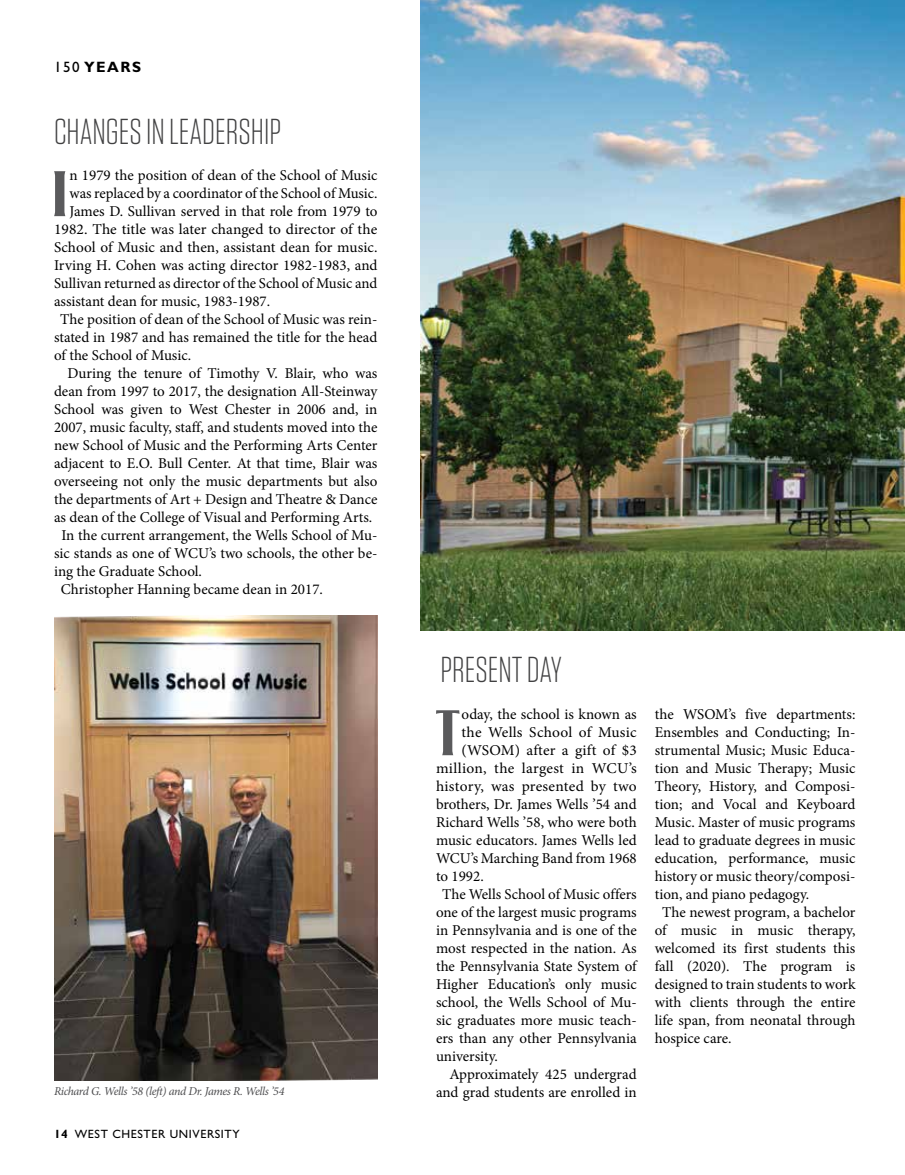
<style>
.page{position:relative;width:905px;height:1175px;background:#fff}
.page>*{position:absolute;margin:0;border:0;box-sizing:border-box;transform-origin:0 0}
.t1{font:75.45px "LHF Signmaker 2";color:#5a5a5c}
.t2{font:300 36px "Tungsten";color:#414142}
.t3{font:15px "Minion Pro";color:#000}
.t4{font:15px "Minion Pro";letter-spacing:.02em;color:#000}
.t5{font:700 15px "Gill Sans Std";letter-spacing:.1em;color:#000}
.t6{font:italic 12px "Minion Pro";letter-spacing:-.03em;color:#4d4d4f}
.t7{font:12px "Gill Sans Std";letter-spacing:.05em;color:#000}
.s1{font-weight:400}
.s2{font-weight:700}
</style>
<div class="page">
<img style="left:421px;top:0;width:483px;height:630px">
<img style="left:54px;top:615px;width:323px;height:465px">
<p class="t5" style="left:54px;top:58px;width:89px"><span class="s1">150</span> YEARS</p>
<h2 class="t2" style="left:54px;top:113px;width:228px">CHANGES IN LEADERSHIP</h2>
<h1 class="t1" style="left:52px;top:154px;width:17px">I</h1>
<p class="t3" style="left:70px;top:165px;width:309px">n 1979 the position of dean of the School of Music</p>
<p class="t3" style="left:70px;top:183px;width:309px">was replaced by a coordinator of the School of Music.</p>
<p class="t3" style="left:70px;top:201px;width:309px">James D. Sullivan served in that role from 1979 to</p>
<p class="t3" style="left:54px;top:219px;width:325px">1982. The title was later changed to director of the</p>
<p class="t3" style="left:54px;top:237px;width:325px">School of Music and then, assistant dean for music.</p>
<p class="t3" style="left:54px;top:255px;width:325px">Irving H. Cohen was acting director 1982-1983, and</p>
<p class="t3" style="left:54px;top:273px;width:325px">Sullivan returned as director of the School of Music and</p>
<p class="t3" style="left:54px;top:291px;width:218px">assistant dean for music, 1983-1987.</p>
<p class="t3" style="left:60px;top:309px;width:318px">The position of dean of the School of Music was rein-</p>
<p class="t3" style="left:54px;top:327px;width:325px">stated in 1987 and has remained the title for the head</p>
<p class="t3" style="left:54px;top:345px;width:139px">of the School of Music.</p>
<p class="t3" style="left:67px;top:363px;width:311px">During the tenure of Timothy V. Blair, who was</p>
<p class="t3" style="left:54px;top:381px;width:325px">dean from 1997 to 2017, the designation All-Steinway</p>
<p class="t3" style="left:54px;top:399px;width:325px">School was given to West Chester in 2006 and, in</p>
<p class="t3" style="left:54px;top:417px;width:325px">2007, music faculty, staff, and students moved into the</p>
<p class="t3" style="left:54px;top:435px;width:325px">new School of Music and the Performing Arts Center</p>
<p class="t3" style="left:54px;top:453px;width:325px">adjacent to E.O. Bull Center. At that time, Blair was</p>
<p class="t3" style="left:54px;top:471px;width:325px">overseeing not only the music departments but also</p>
<p class="t3" style="left:54px;top:489px;width:325px">the departments of Art + Design and Theatre &amp; Dance</p>
<p class="t3" style="left:54px;top:507px;width:320px">as dean of the College of Visual and Performing Arts.</p>
<p class="t3" style="left:61px;top:525px;width:317px">In the current arrangement, the Wells School of Mu-</p>
<p class="t3" style="left:54px;top:543px;width:325px">sic stands as one of WCU’s two schools, the other be-</p>
<p class="t3" style="left:54px;top:561px;width:149px">ing the Graduate School.</p>
<p class="t3" style="left:61px;top:579px;width:264px">Christopher Hanning became dean in 2017.</p>
<p class="t6" style="left:54px;top:1083px;width:232px">Richard G. Wells ’58 (left) and Dr. James R. Wells ’54</p>
<p class="t7" style="left:54px;top:1127px;width:187px"><span class="s2">14</span> WEST CHESTER UNIVERSITY</p>
<h2 class="t2" style="left:440px;top:651px;width:123px">PRESENT DAY</h2>
<h1 class="t1" style="left:436px;top:693px;width:25px">T</h1>
<p class="t3" style="left:461px;top:704px;width:177px">oday, the school is known as</p>
<p class="t3" style="left:461px;top:722px;width:177px">the Wells School of Music</p>
<p class="t3" style="left:461px;top:740px;width:177px">(WSOM) after a gift of $3</p>
<p class="t4" style="left:436px;top:758px;width:202px">million, the largest in WCU’s</p>
<p class="t3" style="left:436px;top:776px;width:202px">history, was presented by two</p>
<p class="t3" style="left:436px;top:794px;width:202px">brothers, Dr. James Wells ’54 and</p>
<p class="t3" style="left:436px;top:812px;width:202px">Richard Wells ’58, who were both</p>
<p class="t3" style="left:436px;top:830px;width:202px">music educators. James Wells led</p>
<p class="t3" style="left:436px;top:848px;width:202px">WCU’s Marching Band from 1968</p>
<p class="t3" style="left:436px;top:866px;width:49px">to 1992.</p>
<p class="t3" style="left:442px;top:884px;width:196px">The Wells School of Music offers</p>
<p class="t3" style="left:436px;top:902px;width:202px">one of the largest music programs</p>
<p class="t3" style="left:436px;top:920px;width:202px">in Pennsylvania and is one of the</p>
<p class="t3" style="left:436px;top:938px;width:202px">most respected in the nation. As</p>
<p class="t3" style="left:436px;top:956px;width:202px">the Pennsylvania State System of</p>
<p class="t3" style="left:436px;top:974px;width:202px">Higher Education’s only music</p>
<p class="t3" style="left:436px;top:992px;width:202px">school, the Wells School of Mu-</p>
<p class="t3" style="left:436px;top:1010px;width:202px">sic graduates more music teach-</p>
<p class="t3" style="left:436px;top:1028px;width:202px">ers than any other Pennsylvania</p>
<p class="t3" style="left:436px;top:1046px;width:63px">university.</p>
<p class="t3" style="left:449px;top:1064px;width:189px">Approximately 425 undergrad</p>
<p class="t3" style="left:436px;top:1082px;width:202px">and grad students are enrolled in</p>
<p class="t3" style="left:654px;top:704px;width:202px">the WSOM’s five departments:</p>
<p class="t3" style="left:654px;top:722px;width:202px">Ensembles and Conducting; In-</p>
<p class="t3" style="left:654px;top:740px;width:202px">strumental Music; Music Educa-</p>
<p class="t3" style="left:654px;top:758px;width:202px">tion and Music Therapy; Music</p>
<p class="t3" style="left:654px;top:776px;width:202px">Theory, History, and Composi-</p>
<p class="t3" style="left:654px;top:794px;width:202px">tion; and Vocal and Keyboard</p>
<p class="t3" style="left:654px;top:812px;width:202px">Music. Master of music programs</p>
<p class="t3" style="left:654px;top:830px;width:202px">lead to graduate degrees in music</p>
<p class="t3" style="left:654px;top:848px;width:202px">education, performance, music</p>
<p class="t3" style="left:654px;top:866px;width:202px">history or music theory/composi-</p>
<p class="t3" style="left:654px;top:884px;width:156px">tion, and piano pedagogy.</p>
<p class="t3" style="left:662px;top:902px;width:195px">The newest program, a bachelor</p>
<p class="t3" style="left:654px;top:920px;width:202px">of music in music therapy,</p>
<p class="t3" style="left:654px;top:938px;width:202px">welcomed its first students this</p>
<p class="t3" style="left:654px;top:956px;width:202px">fall (2020). The program is</p>
<p class="t3" style="left:654px;top:974px;width:202px">designed to train students to work</p>
<p class="t3" style="left:654px;top:992px;width:202px">with clients through the entire</p>
<p class="t3" style="left:654px;top:1010px;width:202px">life span, from neonatal through</p>
<p class="t3" style="left:654px;top:1028px;width:78px">hospice care.</p>
</div>
